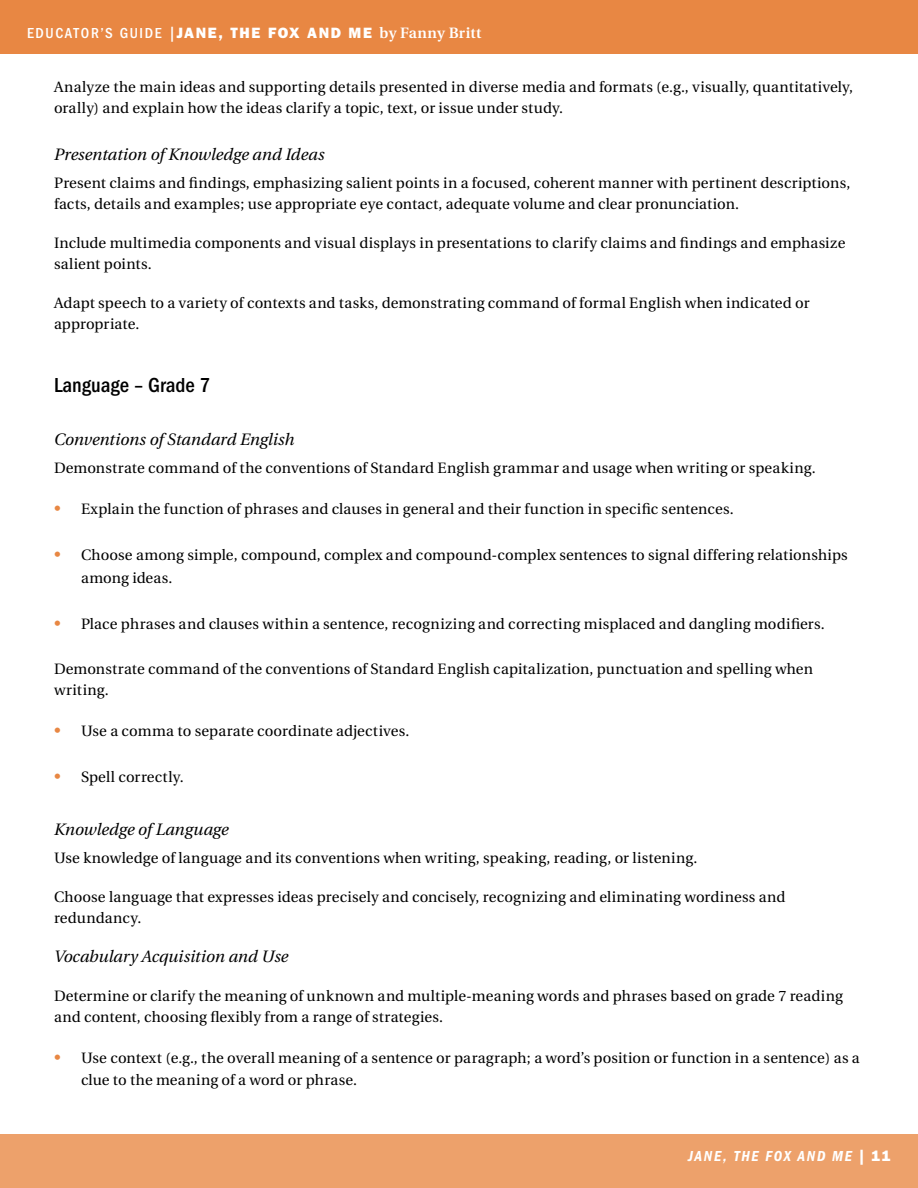
<style>
.page{position:relative;width:918px;height:1188px;background:#fff}
.page>*{position:absolute;margin:0;border:0;box-sizing:border-box;transform-origin:0 0}
.t1{font:500 condensed 21px "Franklin Gothic";color:#000}
.t2{font:italic 16.5px "Utopia";color:#000}
.t3{font:15px/21px "Utopia";letter-spacing:.01em;color:#000}
.t4{font:500 condensed 15px "Franklin Gothic";letter-spacing:.11em;color:#fff}
.t5{font:600 condensed 15px "Franklin Gothic";letter-spacing:.11em;color:#fff}
.t6{font:italic 600 condensed 15px "Franklin Gothic";letter-spacing:.11em;color:#fff}
.s1{font-weight:500}
.s2{font-family:"Utopia";font-stretch:normal}
.s3{font-weight:800;font-stretch:normal}
.s4{font-family:"Utopia";font-weight:600;font-stretch:normal}
.s5{font-size:16.5px;color:#e88743}
.s6{font-weight:800;font-style:normal;font-stretch:normal}
</style>
<div class="page">
<div style="left:0;top:1134px;width:918px;height:54px;background:#eda16b"></div>
<div style="left:0;top:0;width:918px;height:54px;background:#e88743"></div>
<p class="t5" style="left:27px;top:25px;width:402px"><span class="s1">ST DY GUIDE |</span> BREADWINNER SERIES <span class="s2">by eborah Ellis</span></p>
<p class="t4" style="left:27px;top:25px;width:456px">EDUCATOR’S GUIDE |<span class="s3">JANE, THE FOX AND ME</span> <span class="s4">by Fanny Britt</span></p>
<p class="t3" style="left:54px;top:77px;width:801px">Analyze the main ideas and supporting details presented in diverse media and formats (e.g., visually, quantitatively, orally) and explain how the ideas clarify a topic, text, or issue under study.</p>
<p class="t2" style="left:54px;top:145px;width:272px">Presentation of Knowledge and Ideas</p>
<p class="t3" style="left:54px;top:173px;width:798px">Present claims and findings, emphasizing salient points in a focused, coherent manner with pertinent descriptions, facts, details and examples; use appropriate eye contact, adequate volume and clear pronunciation.</p>
<p class="t3" style="left:54px;top:233px;width:793px">Include multimedia components and visual displays in presentations to clarify claims and findings and emphasize salient points.</p>
<p class="t3" style="left:54px;top:293px;width:757px">Adapt speech to a variety of contexts and tasks, demonstrating command of formal English when indicated or appropriate.</p>
<h1 class="t1" style="left:54px;top:373px;width:158px">Language – Grade 7</h1>
<p class="t2" style="left:54px;top:430px;width:242px">Conventions of Standard English</p>
<p class="t3" style="left:54px;top:458px;width:763px">Demonstrate command of the conventions of Standard English grammar and usage when writing or speaking.</p>
<p class="t3" style="left:54px;top:498px;width:681px"><span class="s5">•</span> Explain the function of phrases and clauses in general and their function in specific sentences.</p>
<p class="t3" style="left:81px;top:544px;width:768px;line-height:22.5px;text-indent:-27px"><span class="s5">•</span> Choose among simple, compound, complex and compound-complex sentences to signal differing relationships among ideas.</p>
<p class="t3" style="left:54px;top:614px;width:772px"><span class="s5">•</span> Place phrases and clauses within a sentence, recognizing and correcting misplaced and dangling modifiers.</p>
<p class="t3" style="left:54px;top:659px;width:760px">Demonstrate command of the conventions of Standard English capitalization, punctuation and spelling when writing.</p>
<p class="t3" style="left:54px;top:720px;width:357px"><span class="s5">•</span> Use a comma to separate coordinate adjectives.</p>
<p class="t3" style="left:54px;top:767px;width:131px"><span class="s5">•</span> Spell correctly.</p>
<p class="t2" style="left:54px;top:820px;width:176px">Knowledge of Language</p>
<p class="t3" style="left:54px;top:848px;width:645px">Use knowledge of language and its conventions when writing, speaking, reading, or listening.</p>
<p class="t3" style="left:54px;top:887px;width:733px">Choose language that expresses ideas precisely and concisely, recognizing and eliminating wordiness and redundancy.</p>
<p class="t2" style="left:54px;top:948px;width:236px">Vocabulary Acquisition and Use</p>
<p class="t3" style="left:54px;top:986px;width:790px">Determine or clarify the meaning of unknown and multiple-meaning words and phrases based on grade 7 reading and content, choosing flexibly from a range of strategies.</p>
<p class="t3" style="left:81px;top:1047px;width:780px;line-height:22.5px;text-indent:-27px"><span class="s5">•</span> Use context (e.g., the overall meaning of a sentence or paragraph; a word’s position or function in a sentence) as a clue to the meaning of a word or phrase.</p>
<p class="t6" style="left:717px;top:1148px;width:176px">THE BREADWINNER <span class="s6">| 11</span></p>
<p class="t6" style="left:688px;top:1148px;width:165px">JANE, THE FOX AND ME</p>
</div>
